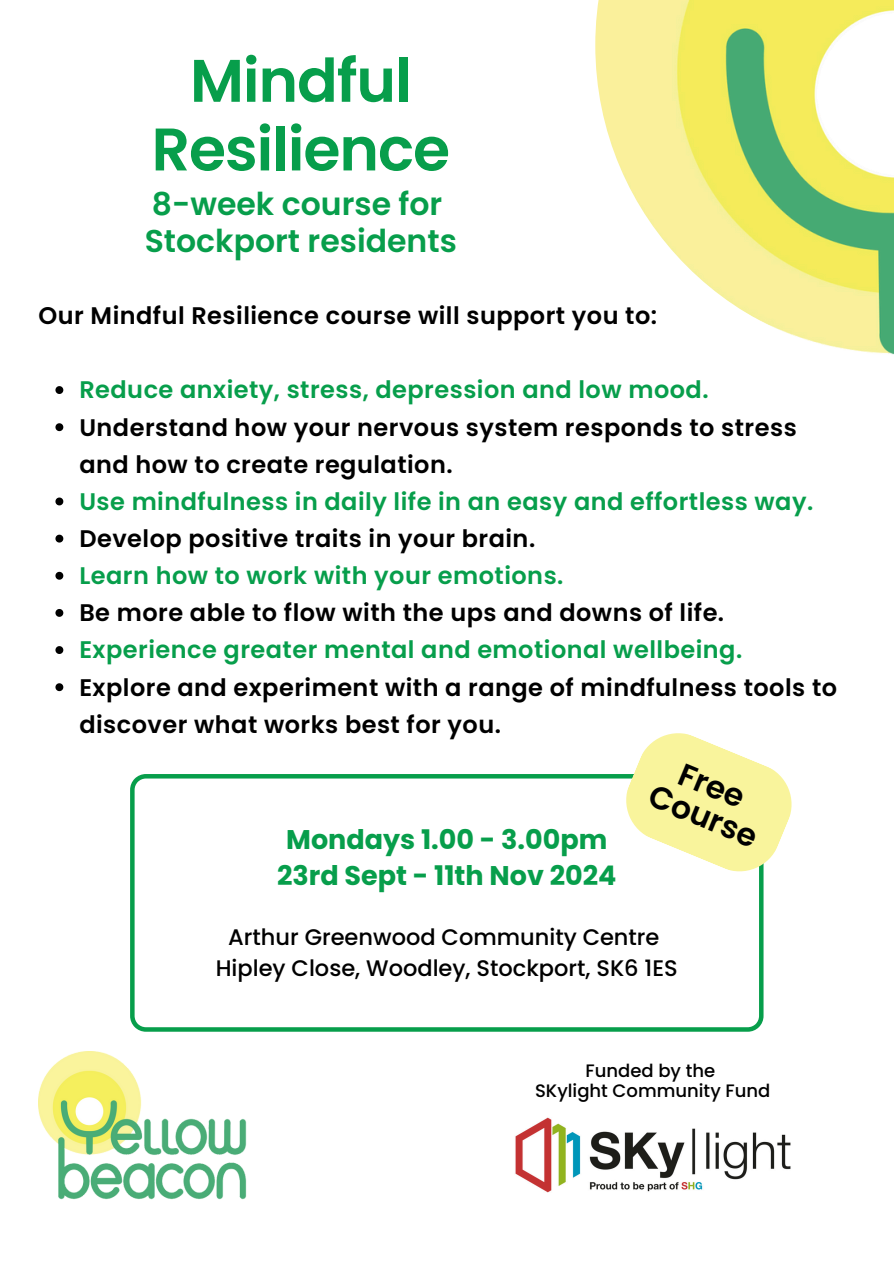
<style>
.page{position:relative;width:894px;height:1264px;background:#fff}
.page>*{position:absolute;margin:0;border:0;box-sizing:border-box;transform-origin:0 0}
.t1{font:600 60px/68.7px "Poppins";letter-spacing:-.02em;color:#079e4b;text-align:center}
.t2{font:600 31.5px "Poppins";color:#079e4b}
.t3{font:600 31.5px "Poppins";color:#000}
.t4{font:700 27px/36px "Poppins";color:#079e4b;text-align:center}
.t5{font:600 24px/37.2px "Poppins";letter-spacing:.02em;color:#000}
.t6{font:600 24px "Poppins";letter-spacing:.02em;color:#079e4b}
.t7{font:500 22.5px/30.3px "Poppins";color:#000;text-align:center}
.t8{font:500 18px "Poppins";color:#000}
</style>
<div class="page">
<img style="left:595px;top:0;width:298px;height:355px">
<img style="left:39px;top:1051px;width:208px;height:149px">
<svg style="left:55px;top:386px;width:8px;height:8px"></svg>
<svg style="left:55px;top:423px;width:8px;height:8px"></svg>
<svg style="left:55px;top:497px;width:8px;height:8px"></svg>
<svg style="left:55px;top:534px;width:8px;height:8px"></svg>
<svg style="left:55px;top:572px;width:8px;height:7px"></svg>
<svg style="left:55px;top:609px;width:8px;height:8px"></svg>
<svg style="left:55px;top:646px;width:8px;height:8px"></svg>
<svg style="left:55px;top:683px;width:8px;height:8px"></svg>
<svg style="left:130px;top:774px;width:633px;height:257px"></svg>
<svg style="left:625px;top:733px;width:167px;height:139px"></svg>
<img style="left:515px;top:1117px;width:276px;height:76px">
<p class="t1" style="left:151px;top:46px;width:300px">Mindful<br>Resilience</p>
<h3 class="t2" style="left:152px;top:181px;width:292px">8-week course for</h3>
<h4 class="t2" style="left:145px;top:218px;width:313px">Stockport residents</h4>
<h2 class="t5" style="left:39px;top:297px;width:620px">Our Mindful Resilience course will support you to:</h2>
<p class="t6" style="left:79px;top:373px;width:630px">Reduce anxiety, stress, depression and low mood.</p>
<h4 class="t5" style="left:79px;top:408px;width:718px">Understand how your nervous system responds to stress and how to create regulation.</h4>
<p class="t6" style="left:79px;top:484px;width:735px">Use mindfulness in daily life in an easy and effortless way.</p>
<p class="t5" style="left:79px;top:520px;width:457px">Develop positive traits in your brain.</p>
<p class="t6" style="left:79px;top:559px;width:485px">Learn how to work with your emotions.</p>
<p class="t5" style="left:79px;top:594px;width:646px">Be more able to flow with the ups and downs of life.</p>
<p class="t6" style="left:79px;top:633px;width:664px">Experience greater mental and emotional wellbeing.</p>
<p class="t5" style="left:79px;top:668px;width:759px">Explore and experiment with a range of mindfulness tools to discover what works best for you.</p>
<h2 class="t3" style="left:688px;top:752px;width:70px;rotate:22deg">Free</h2>
<h2 class="t3" style="left:658px;top:774px;width:116px;rotate:22deg">Course</h2>
<p class="t4" style="left:277px;top:821px;width:341px">Mondays 1.00 - 3.00pm<br>23rd Sept - 11th Nov 2024</p>
<p class="t7" style="left:216px;top:922px;width:463px">Arthur Greenwood Community Centre<br>Hipley Close, Woodley, Stockport, SK6 1ES</p>
<p class="t8" style="left:585px;top:1057px;width:131px">Funded by the</p>
<p class="t8" style="left:535px;top:1078px;width:237px">SKylight Community Fund</p>
</div>
